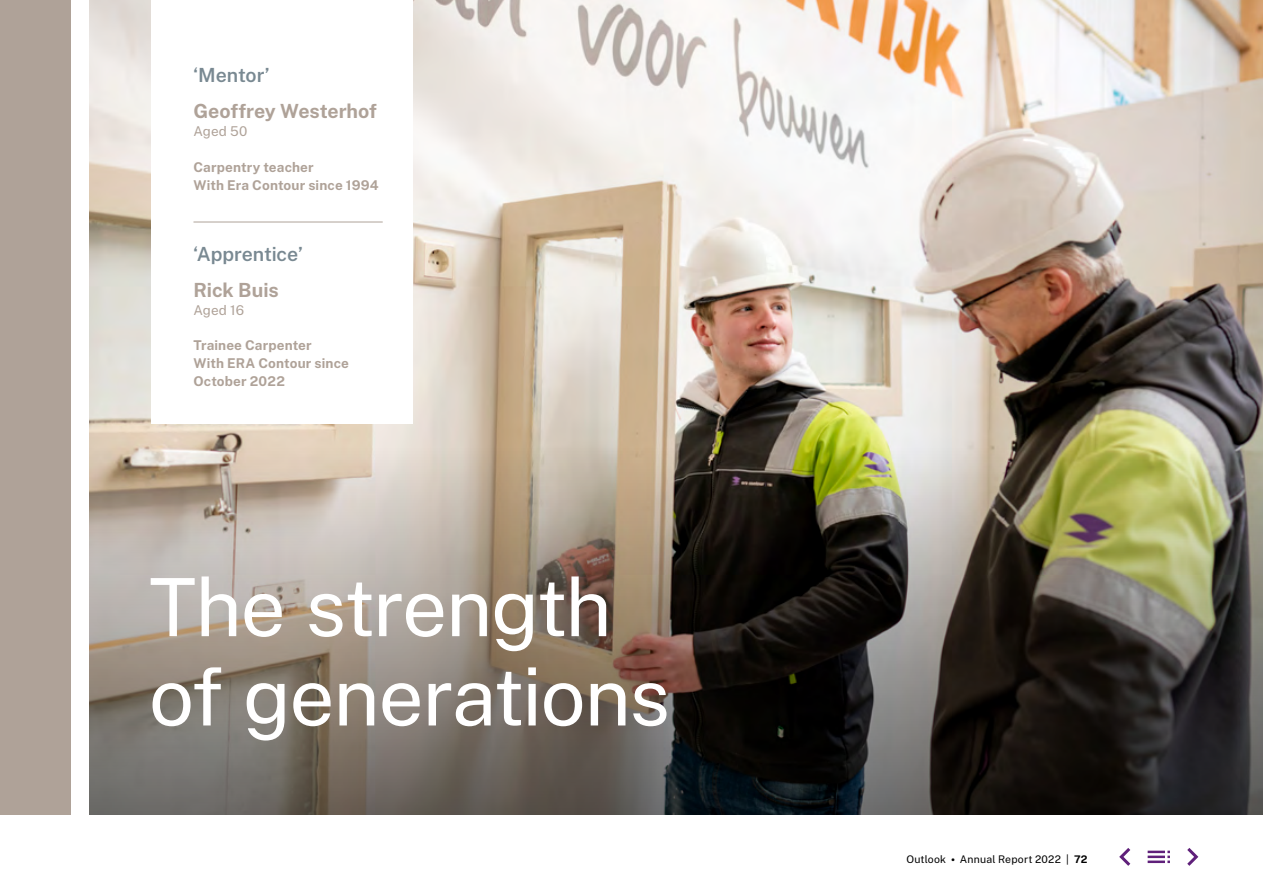
<style>
.page{position:relative;width:1263px;height:893px;background:#fff}
.page>*{position:absolute;margin:0;border:0;box-sizing:border-box;transform-origin:0 0}
.t1{font:80.4px/89.2px "TBI Sans";letter-spacing:-.02em;color:#fff}
.t2{font:700 19.5px "TBI Sans";letter-spacing:-.005em;color:#afa298}
.t3{font:600 19.5px "TBI Sans";letter-spacing:-.005em;color:#798992}
.t4{font:700 13.5px/17.9px "TBI Sans";letter-spacing:.01em;color:#afa298}
.t5{font:13.5px "TBI Sans";letter-spacing:.01em;color:#afa298}
.t6{font:10.5px "TBI Sans";letter-spacing:.02em;color:#000}
.s1{font-weight:700}
</style>
<div class="page">
<img style="left:89px;top:0;width:1174px;height:446px">
<img style="left:89px;top:446px;width:1174px;height:369px">
<div style="left:151px;top:0;width:261px;height:424px;background:#fff"></div>
<div style="left:0;top:0;width:70px;height:815px;background:#afa298"></div>
<hr style="left:193px;top:222px;width:190px;height:1px;background:#afa298">
<svg style="left:1119px;top:848px;width:11px;height:18px"></svg>
<svg style="left:1148px;top:851px;width:22px;height:12px"></svg>
<svg style="left:1187px;top:848px;width:11px;height:18px"></svg>
<h2 class="t3" style="left:193px;top:61px;width:78px">‘Mentor’</h2>
<h2 class="t2" style="left:193px;top:97px;width:185px">Geoffrey Westerhof</h2>
<p class="t5" style="left:193px;top:122px;width:55px">Aged 50</p>
<p class="t4" style="left:193px;top:157px;width:187px">Carpentry teacher<br>With Era Contour since 1994</p>
<h2 class="t3" style="left:193px;top:240px;width:111px">‘Apprentice’</h2>
<h2 class="t2" style="left:193px;top:275px;width:87px">Rick Buis</h2>
<p class="t5" style="left:193px;top:300px;width:52px">Aged 16</p>
<p class="t4" style="left:193px;top:336px;width:157px">Trainee Carpenter<br>With ERA Contour since<br>October 2022</p>
<h1 class="t1" style="left:149px;top:558px;width:523px">The strength of generations</h1>
<p class="t6" style="left:906px;top:852px;width:183px">Outlook • Annual Report 2022 | <span class="s1">72</span></p>
</div>
